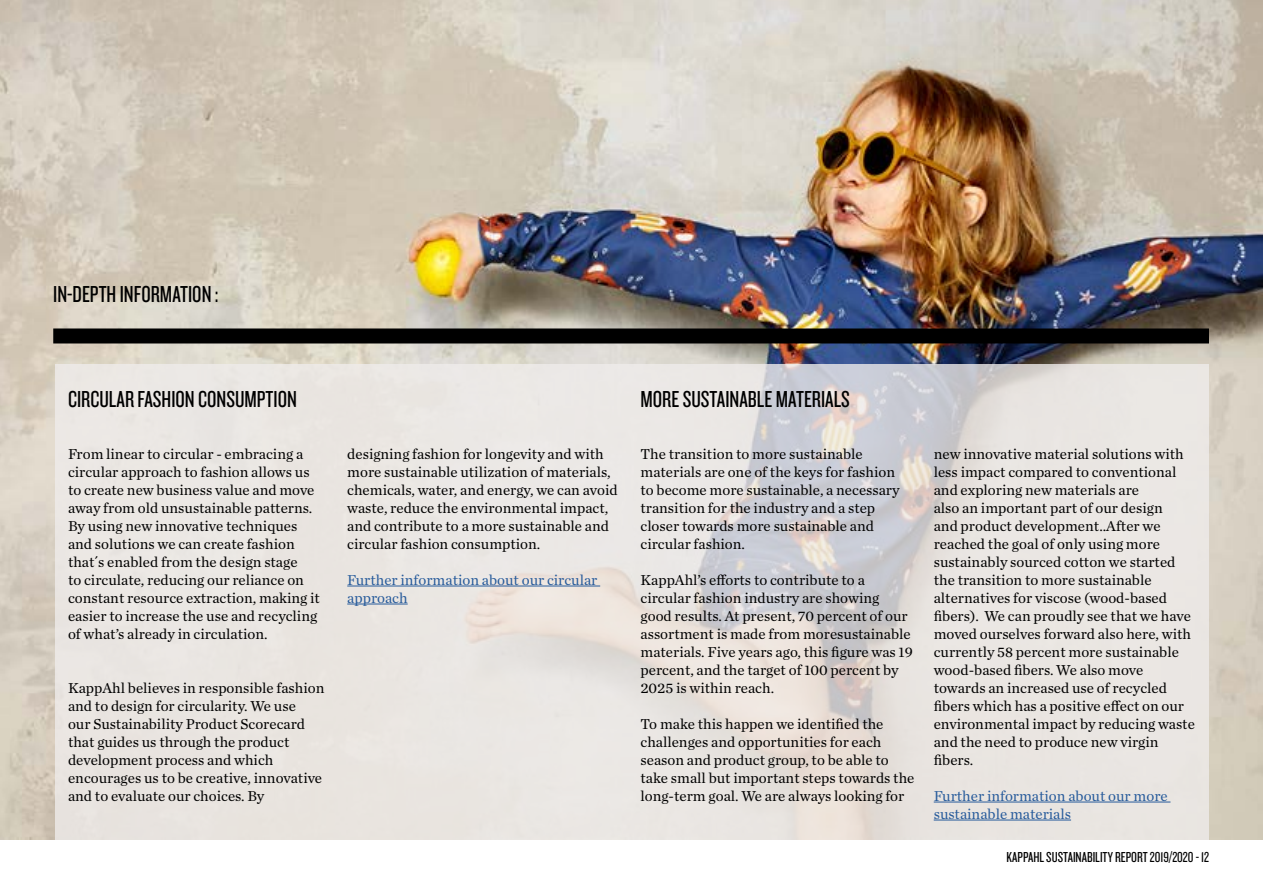
<style>
.page{position:relative;width:1263px;height:893px;background:#fff}
.page>*{position:absolute;margin:0;border:0;box-sizing:border-box;transform-origin:0 0}
.t1{font:24px "Knockout 28 Junior Feathrwt";color:#000}
.t2{font:15px/18px "Chronicle Text G1";color:#000}
.t3{font:15px/18px "Chronicle Text G1";color:#275b9b}
.t4{font:15px "Knockout 28 Junior Feathrwt";color:#000}
</style>
<div class="page">
<img style="left:0;top:0;width:1263px;height:840px">
<svg style="left:55px;top:364px;width:1153px;height:476px;background:#e6e2df"></svg>
<hr style="left:347px;top:586px;width:253px;height:1px;background:#275b9b">
<hr style="left:347px;top:604px;width:61px;height:1px;background:#275b9b">
<hr style="left:934px;top:802px;width:236px;height:1px;background:#275b9b">
<hr style="left:934px;top:820px;width:137px;height:1px;background:#275b9b">
<div style="left:53px;top:328px;width:1156px;height:15px;background:#000"></div>
<h1 class="t1" style="left:53px;top:279px;width:167px">IN-DEPTH INFORMATION :</h1>
<h1 class="t1" style="left:68px;top:384px;width:230px">CIRCULAR FASHION CONSUMPTION</h1>
<p class="t2" style="left:68px;top:444px;width:253px">From linear to circular - embracing a circular approach to fashion allows us to create new business value and move away from old unsustainable patterns.<br>By using new innovative techniques and solutions we can create fashion that´s enabled from the design stage<br>to circulate, reducing our reliance on constant resource extraction, making it easier to increase the use and recycling of what’s already in circulation.</p>
<p class="t2" style="left:68px;top:678px;width:258px">KappAhl believes in responsible fashion and to design for circularity. We use<br>our Sustainability Product Scorecard that guides us through the product development process and which encourages us to be creative, innovative and to evaluate our choices. By</p>
<p class="t2" style="left:347px;top:444px;width:272px">designing fashion for longevity and with more sustainable utilization of materials, chemicals, water, and energy, we can avoid waste, reduce the environmental impact, and contribute to a more sustainable and circular fashion consumption.</p>
<p class="t3" style="left:347px;top:570px;width:252px">Further information about our circular approach</p>
<h1 class="t1" style="left:640px;top:384px;width:211px">MORE SUSTAINABLE MATERIALS</h1>
<p class="t2" style="left:640px;top:444px;width:261px">The transition to more sustainable materials are one of the keys for fashion to become more sustainable, a necessary transition for the industry and a step closer towards more sustainable and circular fashion.</p>
<p class="t2" style="left:640px;top:570px;width:274px">KappAhl’s efforts to contribute to a circular fashion industry are showing good results. At present, 70 percent of our assortment is made from moresustainable materials. Five years ago, this figure was 19 percent, and the target of 100 percent by 2025 is within reach.</p>
<p class="t2" style="left:640px;top:714px;width:275px">To make this happen we identified the challenges and opportunities for each season and product group, to be able to take small but important steps towards the long-term goal. We are always looking for</p>
<p class="t2" style="left:934px;top:444px;width:263px">new innovative material solutions with less impact compared to conventional and exploring new materials are<br>also an important part of our design<br>and product development..After we reached the goal of only using more sustainably sourced cotton we started the transition to more sustainable alternatives for viscose (wood-based fibers). We can proudly see that we have moved ourselves forward also here, with currently 58 percent more sustainable wood-based fibers. We also move towards an increased use of recycled fibers which has a positive effect on our environmental impact by reducing waste and the need to produce new virgin fibers.</p>
<p class="t3" style="left:934px;top:786px;width:235px">Further information about our more sustainable materials</p>
<p class="t4" style="left:1007px;top:848px;width:204px">KAPPAHL SUSTAINABILITY REPORT 2019/2020 - 12</p>
</div>
